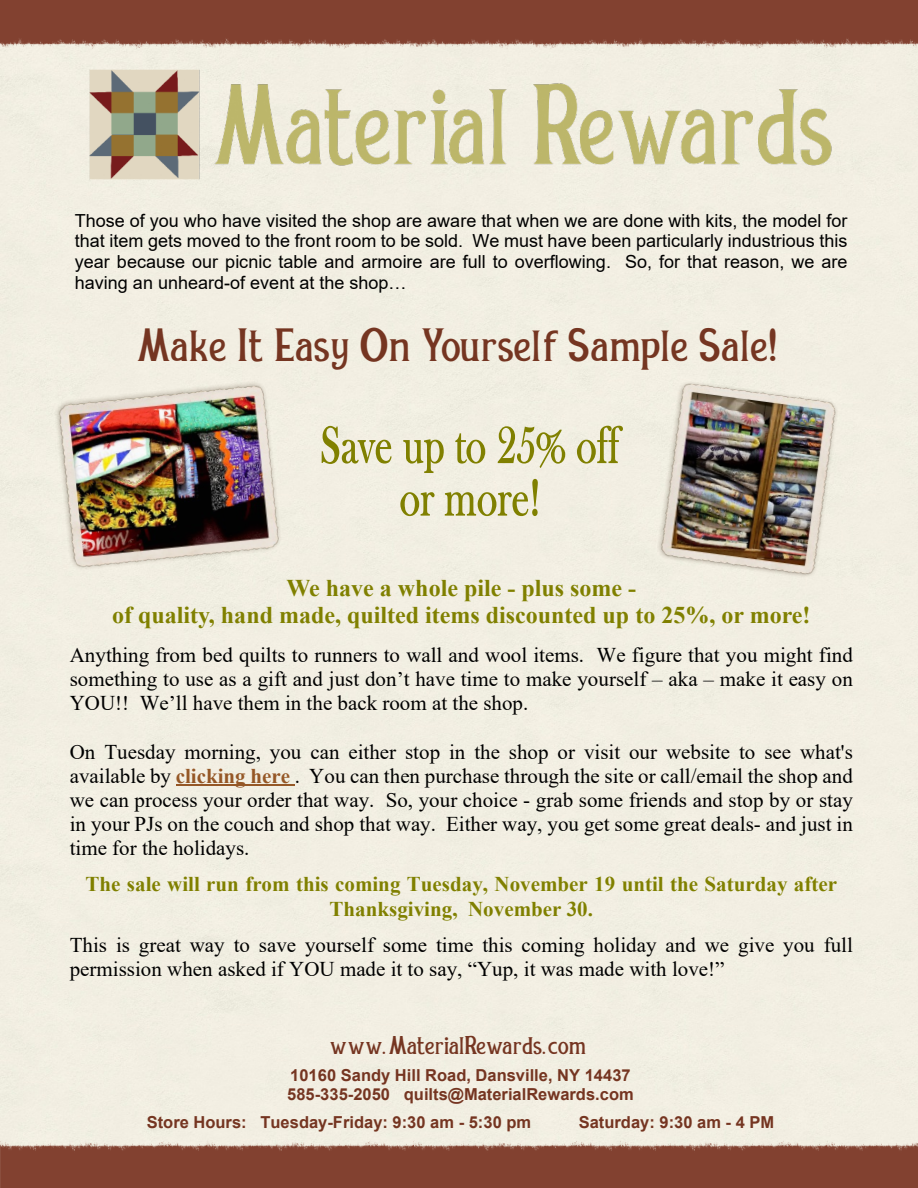
<style>
.page{position:relative;width:918px;height:1188px;background:#fff}
.page>*{position:absolute;margin:0;border:0;box-sizing:border-box;transform-origin:0 0}
.t1{font:43.5px "Rexmone DEMO";color:#753521}
.t2{font:700 24px/27.6px "Times New Roman";color:#808000;text-align:center}
.t3{font:24px "Rexmone DEMO";color:#753521}
.t4{font:21px/24.2px "Times New Roman";color:#000;text-align:justify}
.t5{font:700 21px/24.2px "Times New Roman";color:#808000;text-align:center}
.t6{font:18px/20.7px "Arial";color:#000;text-align:justify}
.t7{font:700 16.5px/18.9px "Arial";color:#753521}
.s1{font-weight:700;color:#955726}
</style>
<div class="page">
<img style="left:0;top:0;width:918px;height:53px">
<img style="left:80px;top:62px;width:770px;height:128px">
<hr style="left:176px;top:784px;width:119px;height:2px;background:#955726">
<img style="left:0;top:1138px;width:918px;height:50px">
<img style="left:39px;top:366px;width:257px;height:216px">
<img style="left:642px;top:368px;width:208px;height:225px">
<svg style="left:322px;top:426px;width:70px;height:38px;background:#d1cfa1"></svg>
<svg style="left:403px;top:439px;width:41px;height:34px"></svg>
<svg style="left:455px;top:433px;width:30px;height:31px"></svg>
<svg style="left:498px;top:426px;width:67px;height:42px;background:#d1cfa3"></svg>
<svg style="left:577px;top:426px;width:46px;height:38px;background:#cecc9b"></svg>
<svg style="left:400px;top:492px;width:35px;height:24px"></svg>
<svg style="left:445px;top:479px;width:93px;height:37px;background:#d2d0a4"></svg>
<p class="t6" style="left:75px;top:212px;width:774px">Those of you who have visited the shop are aware that when we are done with kits, the model for that item gets moved to the front room to be sold. We must have been particularly industrious this year because our picnic table and armoire are full to overflowing. So, for that reason, we are having an unheard-of event at the shop…</p>
<h1 class="t1" style="left:137px;top:330px;width:645px">Make It Easy On Yourself Sample Sale!</h1>
<p class="t2" style="left:112px;top:577px;width:700px">We have a whole pile - plus some -<br>of quality, hand made, quilted items discounted up to 25%, or more!</p>
<p class="t4" style="left:70px;top:645px;width:785px">Anything from bed quilts to runners to wall and wool items. We figure that you might find something to use as a gift and just don’t have time to make yourself – aka – make it easy on YOU!! We’ll have them in the back room at the shop.</p>
<p class="t4" style="left:70px;top:742px;width:785px">On Tuesday morning, you can either stop in the shop or visit our website to see what's available by <span class="s1">clicking here</span> . You can then purchase through the site or call/email the shop and we can process your order that way. So, your choice - grab some friends and stop by or stay in your PJs on the couch and shop that way. Either way, you get some great deals- and just in time for the holidays.</p>
<p class="t5" style="left:86px;top:875px;width:753px">The sale will run from this coming Tuesday, November 19 until the Saturday after<br>Thanksgiving, November 30.</p>
<p class="t4" style="left:70px;top:935px;width:785px">This is great way to save yourself some time this coming holiday and we give you full permission when asked if YOU made it to say, “Yup, it was made with love!”</p>
<p class="t3" style="left:331px;top:1037px;width:256px">www.MaterialRewards.com</p>
<p class="t7" style="left:287px;top:1067px;width:348px">10160 Sandy Hill Road, Dansville, NY 14437<br>585-335-2050 quilts@MaterialRewards.com</p>
<p class="t7" style="left:147px;top:1114px;width:386px">Store Hours: Tuesday-Friday: 9:30 am - 5:30 pm</p>
<p class="t7" style="left:579px;top:1114px;width:197px">Saturday: 9:30 am - 4 PM</p>
</div>
